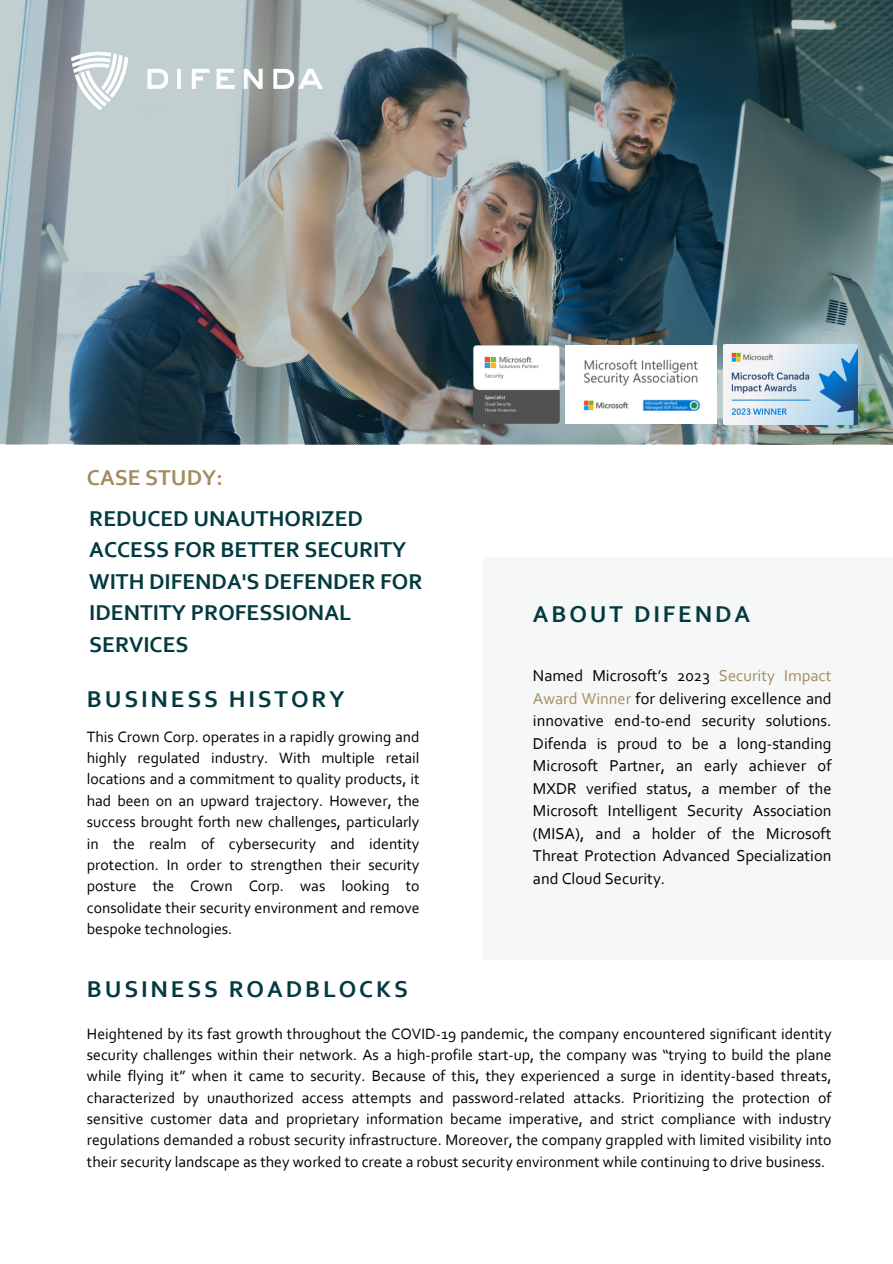
<style>
.page{position:relative;width:893px;height:1264px;background:#fff}
.page>*{position:absolute;margin:0;border:0;box-sizing:border-box;transform-origin:0 0}
.t1{font:700 24px "Corbel";letter-spacing:.12em;color:#023a40}
.t2{font:700 22.5px/31.5px "Corbel";color:#023a40}
.t3{font:700 22.5px "Corbel";color:#a08e60}
.t4{font:16.5px/22.5px "Corbel";color:#000;text-align:justify}
.t5{font:15.75px/21.3px "Corbel";color:#000;text-align:justify}
.s1{color:#a08e60}
</style>
<div class="page">
<img style="left:0;top:0;width:892px;height:444px">
<img style="left:55px;top:40px;width:284px;height:81px">
<div style="left:482px;top:557px;width:410px;height:402px;background:#f1f2f2"></div>
<img style="left:723px;top:344px;width:134px;height:80px">
<img style="left:566px;top:345px;width:150px;height:79px">
<img style="left:474px;top:345px;width:85px;height:79px">
<p class="t3" style="left:87px;top:468px;width:138px">CASE STUDY:</p>
<p class="t2" style="left:89px;top:504px;width:334px">REDUCED UNAUTHORIZED<br>ACCESS FOR BETTER SECURITY<br>WITH DIFENDA'S DEFENDER FOR<br>IDENTITY PROFESSIONAL<br>SERVICES</p>
<p class="t1" style="left:87px;top:689px;width:259px">BUSINESS HISTORY</p>
<p class="t5" style="left:87px;top:727px;width:334px">This Crown Corp. operates in a rapidly growing and highly regulated industry. With multiple retail locations and a commitment to quality products, it had been on an upward trajectory. However, the success brought forth new challenges, particularly in the realm of cybersecurity and identity protection. In order to strengthen their security posture the Crown Corp. was looking to consolidate their security environment and remove bespoke technologies.</p>
<p class="t1" style="left:533px;top:604px;width:219px">ABOUT DIFENDA</p>
<p class="t4" style="left:533px;top:666px;width:300px">Named Microsoft’s 2023 <span class="s1">Security Impact Award Winner</span> for delivering excellence and innovative end-to-end security solutions.<br>Difenda is proud to be a long-standing Microsoft Partner, an early achiever of MXDR verified status, a member of the Microsoft Intelligent Security Association (MISA), and a holder of the Microsoft Threat Protection Advanced Specialization and Cloud Security.</p>
<p class="t1" style="left:87px;top:979px;width:322px">BUSINESS ROADBLOCKS</p>
<p class="t5" style="left:87px;top:1024px;width:746px">Heightened by its fast growth throughout the COVID-19 pandemic, the company encountered significant identity security challenges within their network. As a high-profile start-up, the company was “trying to build the plane while flying it” when it came to security. Because of this, they experienced a surge in identity-based threats, characterized by unauthorized access attempts and password-related attacks. Prioritizing the protection of sensitive customer data and proprietary information became imperative, and strict compliance with industry regulations demanded a robust security infrastructure. Moreover, the company grappled with limited visibility into their security landscape as they worked to create a robust security environment while continuing to drive business.</p>
</div>
